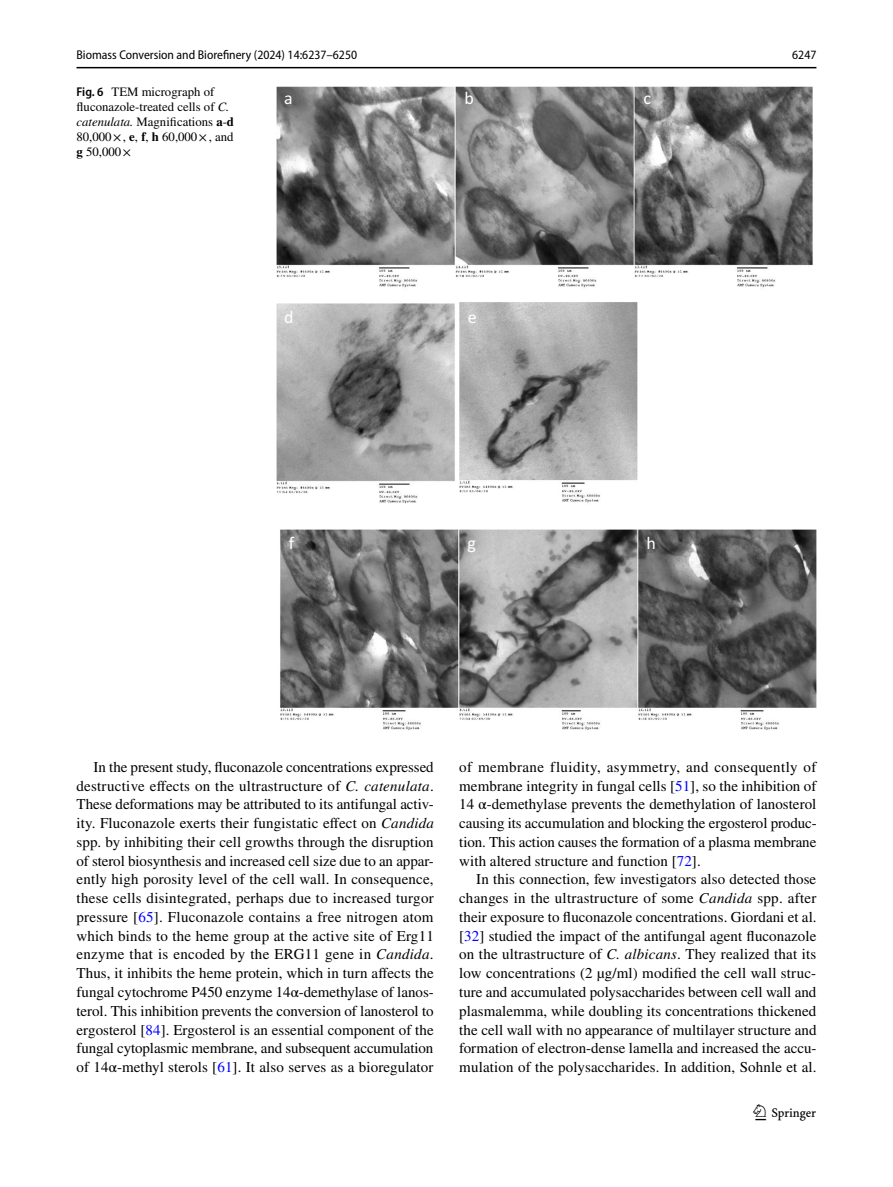
<style>
.page{position:relative;width:893px;height:1187px;background:#fff}
.page>*{position:absolute;margin:0;border:0;box-sizing:border-box;transform-origin:0 0}
.t1{font:22.5px "Springnew Regular 3";color:#000}
.t2{font:18px "Calibri 5";color:#fff}
.t3{font:15px/18.8px "STIX";letter-spacing:.01em;color:#000;text-align:justify}
.t4{font:12.75px/15px "STIX";color:#000}
.t5{font:semi-condensed 12.75px "Myriad Pro";color:#000}
.s1{font-family:"Myriad Pro";font-weight:600;font-stretch:semi-condensed}
.s2{font-style:italic}
.s3{font-weight:700}
.s4{color:#00f}
</style>
<div class="page">
<hr style="left:77px;top:67px;width:739px;height:1px;background:#000">
<img style="left:276px;top:87px;width:540px;height:643px">
<p class="t5" style="left:77px;top:48px;width:282px">Biomass Conversion and Biorefinery (2024) 14:6237–6250</p>
<p class="t5" style="left:792px;top:48px;width:26px">6247</p>
<p class="t4" style="left:77px;top:85px;width:159px"><span class="s1">Fig. 6</span> TEM micrograph of fluconazole-treated cells of <span class="s2">C. catenulata.</span> Magnifications <span class="s3">a</span>-<span class="s3">d<br></span>80,000×, <span class="s3">e</span>, <span class="s3">f</span>, <span class="s3">h</span> 60,000×, and <span class="s3">g</span> 50,000×</p>
<p class="t2" style="left:284px;top:86px;width:10px">a</p>
<p class="t2" style="left:464px;top:86px;width:11px">b</p>
<p class="t2" style="left:644px;top:86px;width:9px">c</p>
<p class="t2" style="left:284px;top:304px;width:11px">d</p>
<p class="t2" style="left:468px;top:304px;width:10px">e</p>
<p class="t2" style="left:289px;top:530px;width:7px">f</p>
<p class="t2" style="left:468px;top:530px;width:10px">g</p>
<p class="t2" style="left:646px;top:530px;width:11px">h</p>
<p class="t3" style="left:77px;top:758px;width:359px;text-indent:17px">In the present study, fluconazole concentrations expressed destructive effects on the ultrastructure of <span class="s2">C. catenulata</span>.<br>These deformations may be attributed to its antifungal activ&shy;ity. Fluconazole exerts their fungistatic effect on <span class="s2">Candida </span>spp. by inhibiting their cell growths through the disruption of sterol biosynthesis and increased cell size due to an appar&shy;ently high porosity level of the cell wall. In consequence, these cells disintegrated, perhaps due to increased turgor pressure [<span class="s4">65</span>]. Fluconazole contains a free nitrogen atom which binds to the heme group at the active site of Erg11 enzyme that is encoded by the ERG11 gene in <span class="s2">Candida</span>.<br>Thus, it inhibits the heme protein, which in turn affects the fungal cytochrome P450 enzyme 14α-demethylase of lanos&shy;terol. This inhibition prevents the conversion of lanosterol to ergosterol [<span class="s4">84</span>]. Ergosterol is an essential component of the fungal cytoplasmic membrane, and subsequent accumulation of 14α-methyl sterols [<span class="s4">61</span>]. It also serves as a bioregulator</p>
<p class="t3" style="left:459px;top:758px;width:359px">of membrane fluidity, asymmetry, and consequently of membrane integrity in fungal cells [<span class="s4">51</span>], so the inhibition of 14 α-demethylase prevents the demethylation of lanosterol causing its accumulation and blocking the ergosterol produc&shy;tion. This action causes the formation of a plasma membrane with altered structure and function [<span class="s4">72</span>].</p>
<p class="t3" style="left:459px;top:871px;width:359px;text-indent:17px">In this connection, few investigators also detected those changes in the ultrastructure of some <span class="s2">Candida</span> spp. after their exposure to fluconazole concentrations. Giordani et al. [<span class="s4">32</span>] studied the impact of the antifungal agent fluconazole on the ultrastructure of <span class="s2">C. albicans</span>. They realized that its low concentrations (2 µg/ml) modified the cell wall struc&shy;ture and accumulated polysaccharides between cell wall and plasmalemma, while doubling its concentrations thickened the cell wall with no appearance of multilayer structure and formation of electron-dense lamella and increased the accu&shy;mulation of the polysaccharides. In addition, Sohnle et al.</p>
<h1 class="t1" style="left:755px;top:1104px;width:62px">1 3</h1>
</div>
